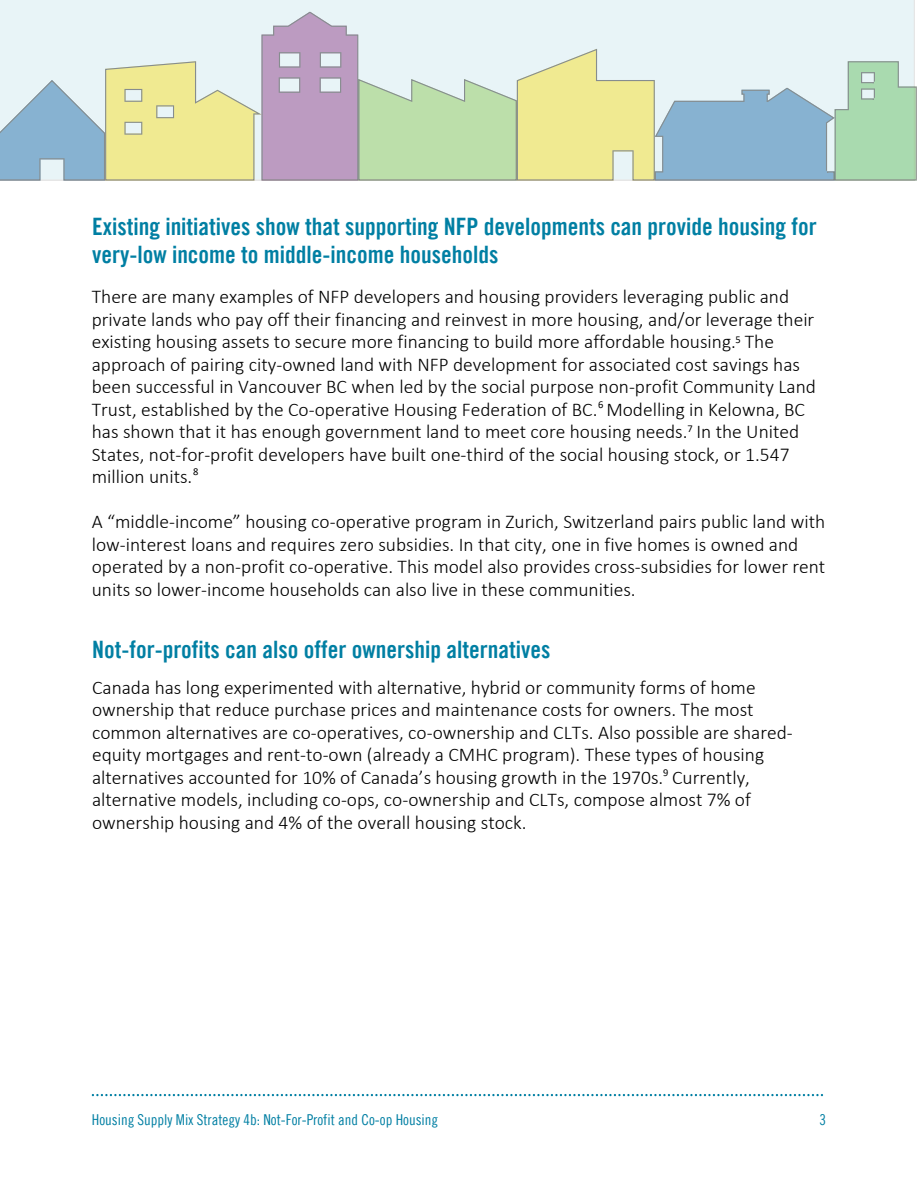
<style>
.page{position:relative;width:918px;height:1188px;background:#fff}
.page>*{position:absolute;margin:0;border:0;box-sizing:border-box;transform-origin:0 0}
.t1{font:24px/28.2px "Trade Gothic LT Pro Bd Cn 20";color:#007fa3}
.t2{font:300 19.5px/22.5px "Calibri";color:#000}
.t3{font:15px "Trade Gothic LT Pro Cn 18";color:#007fa3}
.t4{font:10.5px "Calibri";color:#000}
</style>
<div class="page">
<svg style="left:92px;top:1094px;width:731px;height:2px"></svg>
<div style="left:0;top:0;width:915px;height:12px;background:#e8f4f7"></div>
<svg style="left:0;top:12px;width:917px;height:169px;background:#cedbcd"></svg>
<h2 class="t1" style="left:92px;top:216px;width:726px">Existing initiatives show that supporting NFP developments can provide housing for very-low income to middle-income households</h2>
<p class="t2" style="left:92px;top:287px;width:726px">There are many examples of NFP developers and housing providers leveraging public and private lands who pay off their financing and reinvest in more housing, and/or leverage their existing housing assets to secure more financing to build more affordable housing. The approach of pairing city-owned land with NFP development for associated cost savings has been successful in Vancouver BC when led by the social purpose non-profit Community Land Trust, established by the Co-operative Housing Federation of BC. Modelling in Kelowna, BC has shown that it has enough government land to meet core housing needs. In the United States, not-for-profit developers have built one-third of the social housing stock, or 1.547 million units.</p>
<p class="t2" style="left:92px;top:512px;width:735px">A “middle-income” housing co-operative program in Zurich, Switzerland pairs public land with low-interest loans and requires zero subsidies. In that city, one in five homes is owned and operated by a non-profit co-operative. This model also provides cross-subsidies for lower rent units so lower-income households can also live in these communities.</p>
<p class="t4" style="left:736px;top:335px;width:7px">5</p>
<h1 class="t4" style="left:598px;top:400px;width:7px">6</h1>
<h2 class="t4" style="left:687px;top:424px;width:7px">7</h2>
<p class="t4" style="left:193px;top:467px;width:7px">8</p>
<p class="t1" style="left:92px;top:638px;width:460px">Not-for-profits can also offer ownership alternatives</p>
<p class="t2" style="left:92px;top:677px;width:702px">Canada has long experimented with alternative, hybrid or community forms of home ownership that reduce purchase prices and maintenance costs for owners. The most common alternatives are co-operatives, co-ownership and CLTs. Also possible are shared&shy;equity mortgages and rent-to-own (already a CMHC program). These types of housing alternatives accounted for 10% of Canada’s housing growth in the 1970s. Currently, alternative models, including co-ops, co-ownership and CLTs, compose almost 7% of ownership housing and 4% of the overall housing stock.</p>
<p class="t4" style="left:663px;top:768px;width:7px">9</p>
<h1 class="t3" style="left:92px;top:1114px;width:348px">Housing Supply Mix Strategy 4b: Not-For-Profit and Co-op Housing</h1>
<h2 class="t3" style="left:820px;top:1114px;width:8px">3</h2>
</div>
